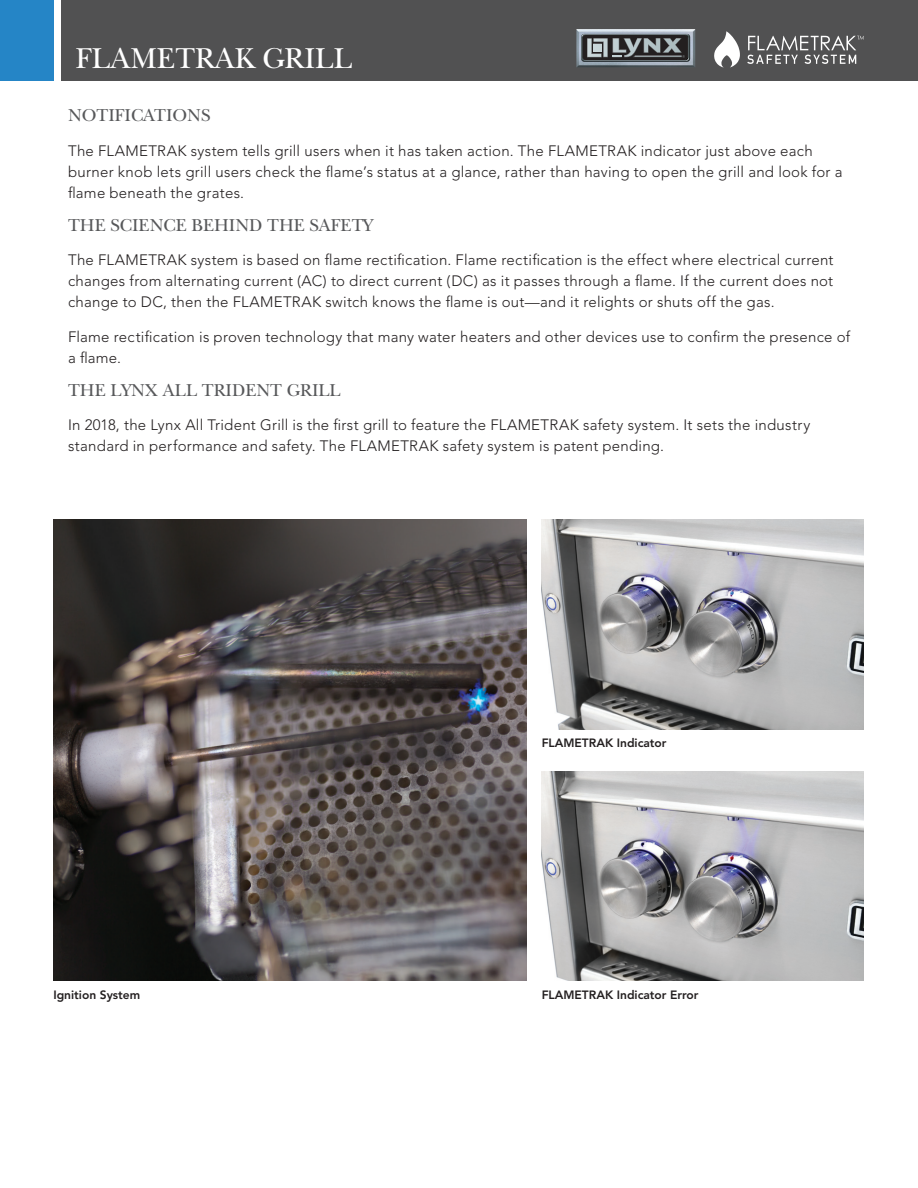
<style>
.page{position:relative;width:918px;height:1188px;background:#fff}
.page>*{position:absolute;margin:0;border:0;box-sizing:border-box;transform-origin:0 0}
.Spec_Machine_Name{font:30px "New Baskerville";color:#fff}
.intro_body{font:18px "New Baskerville";color:#57585a}
.intro_body-2{font:300 15px/21px "Avenir";letter-spacing:.015em;color:#231f20}
.feature_subs{font:800 12px "Avenir";color:#231f20}
</style>
<div class="page">
<div style="left:61px;top:0;width:857px;height:81px;background:#515152"></div>
<div style="left:0;top:0;width:54px;height:81px;background:#2585c6"></div>
<img style="left:576px;top:29px;width:119px;height:38px">
<div style="left:583px;top:35px;width:105px;height:25px;background:#231f20;border-radius:3px"></div>
<svg style="left:587px;top:38px;width:98px;height:20px"></svg>
<svg style="left:714px;top:31px;width:26px;height:37px"></svg>
<svg style="left:747px;top:36px;width:117px;height:28px"></svg>
<img style="left:53px;top:519px;width:474px;height:462px">
<img style="left:542px;top:519px;width:322px;height:210px">
<img style="left:542px;top:771px;width:322px;height:210px">
<p class="Spec_Machine_Name" style="left:76px;top:40px;width:278px">FLAMETRAK GRILL</p>
<p class="intro_body" style="left:68px;top:105px;width:144px">NOTIFICATIONS</p>
<p class="intro_body-2" style="left:68px;top:140px;width:776px">The FLAMETRAK system tells grill users when it has taken action. The FLAMETRAK indicator just above each burner knob lets grill users check the flame’s status at a glance, rather than having to open the grill and look for a flame beneath the grates.</p>
<p class="intro_body" style="left:68px;top:214px;width:306px">THE SCIENCE BEHIND THE SAFETY</p>
<p class="intro_body-2" style="left:68px;top:249px;width:767px;text-align:justify">The FLAMETRAK system is based on flame rectification. Flame rectification is the effect where electrical current changes from alternating current (AC) to direct current (DC) as it passes through a flame. If the current does not change to DC, then the FLAMETRAK switch knows the flame is out—and it relights or shuts off the gas.</p>
<p class="intro_body-2" style="left:68px;top:326px;width:784px">Flame rectification is proven technology that many water heaters and other devices use to confirm the presence of a flame.</p>
<p class="intro_body" style="left:68px;top:379px;width:274px">THE LYNX ALL TRIDENT GRILL</p>
<p class="intro_body-2" style="left:68px;top:414px;width:744px">In 2018, the Lynx All Trident Grill is the first grill to feature the FLAMETRAK safety system. It sets the industry standard in performance and safety. The FLAMETRAK safety system is patent pending.</p>
<p class="feature_subs" style="left:542px;top:736px;width:126px">FLAMETRAK Indicator</p>
<p class="feature_subs" style="left:53px;top:988px;width:88px">Ignition System</p>
<p class="feature_subs" style="left:542px;top:988px;width:158px">FLAMETRAK Indicator Error</p>
</div>
